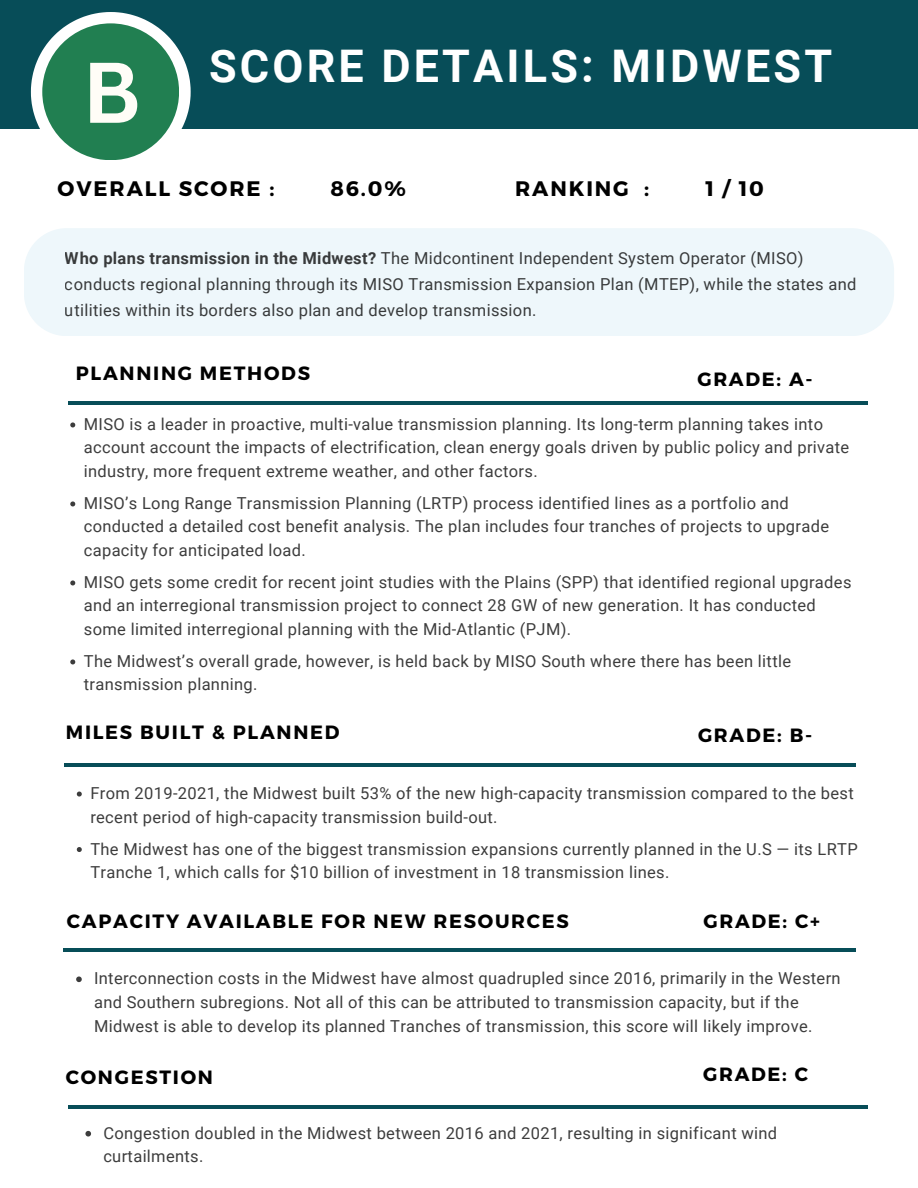
<style>
.page{position:relative;width:918px;height:1188px;background:#fff}
.page>*{position:absolute;margin:0;border:0;box-sizing:border-box;transform-origin:0 0}
.t1{font:700 84px "Canva Sans";color:#fffdf7}
.t2{font:700 45px "Roboto";letter-spacing:.07em;color:#fff}
.t3{font:700 21px "Montserrat";letter-spacing:.09em;color:#000}
.t4{font:700 19.2px "Montserrat";letter-spacing:.09em;color:#000}
.t5{font:16.5px/23.5px "Roboto";letter-spacing:.02em;color:#000}
.s1{font-weight:700}
</style>
<div class="page">
<div style="left:0;top:0;width:918px;height:128px;background:#074d58"></div>
<svg style="left:31px;top:12px;width:160px;height:148px"></svg>
<hr style="left:68px;top:401px;width:799px;height:3px;background:#074d58">
<svg style="left:70px;top:422px;width:5px;height:5px"></svg>
<svg style="left:70px;top:501px;width:5px;height:5px"></svg>
<svg style="left:70px;top:580px;width:5px;height:5px"></svg>
<svg style="left:70px;top:659px;width:5px;height:5px"></svg>
<svg style="left:77px;top:792px;width:5px;height:5px"></svg>
<svg style="left:77px;top:847px;width:5px;height:5px"></svg>
<hr style="left:64px;top:763px;width:792px;height:4px;background:#074d58">
<svg style="left:85px;top:1131px;width:6px;height:6px"></svg>
<hr style="left:68px;top:1105px;width:799px;height:4px;background:#074d58">
<div style="left:24px;top:228px;width:870px;height:108px;background:#eef7fb"></div>
<svg style="left:76px;top:977px;width:6px;height:5px"></svg>
<hr style="left:63px;top:949px;width:792px;height:3px;background:#074d58">
<div style="left:42px;top:23px;width:137px;height:137px;background:#217f51;border-radius:50%"></div>
<h1 class="t1" style="left:82px;top:42px;width:60px">B</h1>
<h2 class="t2" style="left:209px;top:35px;width:625px">SCORE DETAILS: MIDWEST</h2>
<p class="t3" style="left:58px;top:175px;width:218px">OVERALL SCORE :</p>
<p class="t3" style="left:330px;top:175px;width:77px">86.0%</p>
<p class="t3" style="left:515px;top:175px;width:136px">RANKING :</p>
<p class="t3" style="left:705px;top:175px;width:60px">1 / 10</p>
<p class="t5" style="left:65px;top:245px;width:793px;line-height:25.8px"><span class="s1">Who plans transmission in the Midwest?</span> The Midcontinent Independent System Operator (MISO) conducts regional planning through its MISO Transmission Expansion Plan (MTEP), while the states and utilities within its borders also plan and develop transmission.</p>
<p class="t4" style="left:76px;top:362px;width:236px">PLANNING METHODS</p>
<p class="t5" style="left:84px;top:412px;width:767px">MISO is a leader in proactive, multi-value transmission planning. Its long-term planning takes into account account the impacts of electrification, clean energy goals driven by public policy and private industry, more frequent extreme weather, and other factors.</p>
<p class="t5" style="left:84px;top:491px;width:747px">MISO’s Long Range Transmission Planning (LRTP) process identified lines as a portfolio and conducted a detailed cost benefit analysis. The plan includes four tranches of projects to upgrade capacity for anticipated load.</p>
<p class="t5" style="left:84px;top:570px;width:769px">MISO gets some credit for recent joint studies with the Plains (SPP) that identified regional upgrades and an interregional transmission project to connect 28 GW of new generation. It has conducted some limited interregional planning with the Mid-Atlantic (PJM).</p>
<p class="t5" style="left:84px;top:649px;width:709px">The Midwest’s overall grade, however, is held back by MISO South where there has been little transmission planning.</p>
<p class="t4" style="left:697px;top:367px;width:117px">GRADE: A-</p>
<p class="t4" style="left:66px;top:720px;width:275px">MILES BUILT &amp; PLANNED</p>
<p class="t4" style="left:698px;top:723px;width:116px">GRADE: B-</p>
<p class="t5" style="left:90px;top:781px;width:765px">From 2019-2021, the Midwest built 53% of the new high-capacity transmission compared to the best recent period of high-capacity transmission build-out.</p>
<p class="t5" style="left:90px;top:836px;width:769px">The Midwest has one of the biggest transmission expansions currently planned in the U.S — its LRTP<br>Tranche 1, which calls for $10 billion of investment in 18 transmission lines.</p>
<p class="t4" style="left:67px;top:909px;width:503px">CAPACITY AVAILABLE FOR NEW RESOURCES</p>
<p class="t4" style="left:703px;top:909px;width:118px">GRADE: C+</p>
<p class="t5" style="left:94px;top:966px;width:748px">Interconnection costs in the Midwest have almost quadrupled since 2016, primarily in the Western and Southern subregions. Not all of this can be attributed to transmission capacity, but if the<br>Midwest is able to develop its planned Tranches of transmission, this score will likely improve.</p>
<p class="t4" style="left:66px;top:1065px;width:149px">CONGESTION</p>
<p class="t4" style="left:703px;top:1063px;width:106px">GRADE: C</p>
<p class="t5" style="left:103px;top:1120px;width:675px">Congestion doubled in the Midwest between 2016 and 2021, resulting in significant wind curtailments.</p>
</div>
